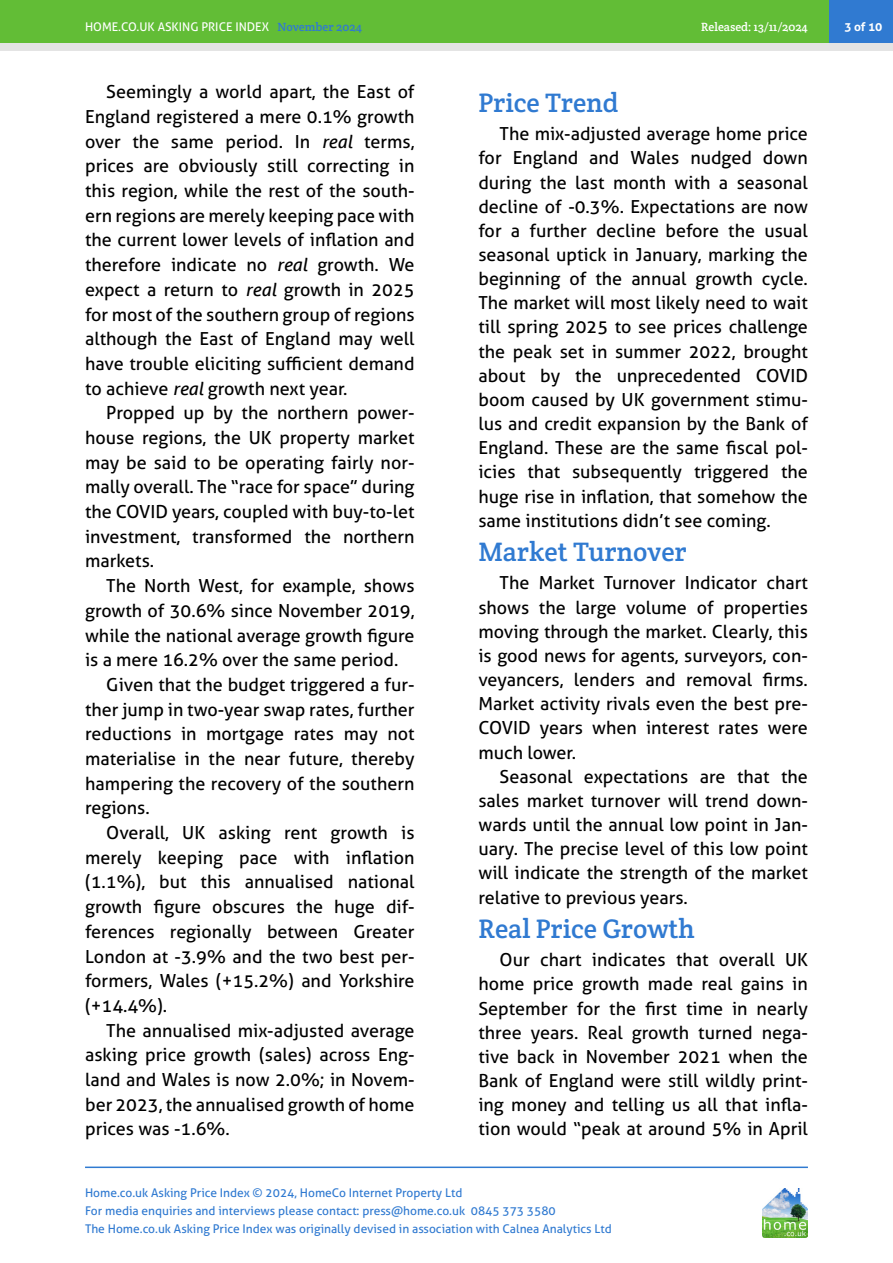
<style>
.page{position:relative;width:893px;height:1263px;background:#fff}
.page>*{position:absolute;margin:0;border:0;box-sizing:border-box;transform-origin:0 0}
.HAPI_Sub_subhead{font:27px "Crete Round";color:#307ad1}
.HAPI_body{font:18px/24.8px "Aller";color:#000;text-align:justify}
.t1{font:12px/18px "Aller";color:#307ad1}
.t2{font:12px "Aller";color:#fff}
.t3{font:12px "Crete Round";color:#fff}
.t4{font:700 12px "Aller";color:#fff}
.s1{font-family:"Crete Round";color:#307ad1}
.s2{font-style:italic}
</style>
<div class="page">
<hr style="left:85px;top:1166px;width:723px;height:2px;background:#307ad1">
<div style="left:0;top:0;width:893px;height:51px;background:#e4e4e4"></div>
<div style="left:0;top:0;width:893px;height:43px;background:#62bd36"></div>
<img style="left:762px;top:1188px;width:46px;height:49px">
<div style="left:829px;top:0;width:64px;height:43px;background:#307ad1"></div>
<p class="t2" style="left:85px;top:19px;width:279px">HOME.CO.UK ASKING PRICE INDEX <span class="s1">November 2024</span></p>
<p class="t3" style="left:701px;top:19px;width:108px">Released: 13/11/2024</p>
<p class="t4" style="left:844px;top:19px;width:39px">3 of 10</p>
<p class="HAPI_body" style="left:85px;top:80px;width:331px;text-indent:21px">Seemingly a world apart, the East of England registered a mere 0.1% growth over the same period. In <span class="s2">real</span> terms, prices are obviously still correcting in this region, while the rest of the south&shy;ern regions are merely keeping pace with the current lower levels of inflation and therefore indicate no <span class="s2">real</span> growth. We expect a return to <span class="s2">real</span> growth in 2025 for most of the southern group of regions although the East of England may well have trouble eliciting sufficient demand to achieve <span class="s2">real</span> growth next year.</p>
<p class="HAPI_body" style="left:85px;top:400px;width:331px;text-indent:21px">Propped up by the northern power&shy;house regions, the UK property market may be said to be operating fairly nor&shy;mally overall. The “race for space” during the COVID years, coupled with buy-to-let investment, transformed the northern markets.</p>
<p class="HAPI_body" style="left:85px;top:573px;width:331px;text-indent:21px">The North West, for example, shows growth of 30.6% since November 2019, while the national average growth figure is a mere 16.2% over the same period.</p>
<p class="HAPI_body" style="left:85px;top:672px;width:331px;text-indent:21px">Given that the budget triggered a fur&shy;ther jump in two-year swap rates, further reductions in mortgage rates may not materialise in the near future, thereby hampering the recovery of the southern regions.</p>
<p class="HAPI_body" style="left:85px;top:820px;width:331px;text-indent:21px">Overall, UK asking rent growth is merely keeping pace with inflation (1.1%), but this annualised national growth figure obscures the huge dif&shy;ferences regionally between Greater London at -3.9% and the two best per&shy;formers, Wales (+15.2%) and Yorkshire (+14.4%).</p>
<p class="HAPI_body" style="left:85px;top:1018px;width:331px;text-indent:21px">The annualised mix-adjusted average asking price growth (sales) across Eng&shy;land and Wales is now 2.0%; in Novem&shy;ber 2023, the annualised growth of home prices was -1.6%.</p>
<p class="HAPI_Sub_subhead" style="left:478px;top:85px;width:142px">Price Trend</p>
<p class="HAPI_body" style="left:478px;top:122px;width:331px;line-height:24.2px;text-indent:21px">The mix-adjusted average home price for England and Wales nudged down during the last month with a seasonal decline of -0.3%. Expectations are now for a further decline before the usual seasonal uptick in January, marking the beginning of the annual growth cycle.<br>The market will most likely need to wait till spring 2025 to see prices challenge the peak set in summer 2022, brought about by the unprecedented COVID boom caused by UK government stimu&shy;lus and credit expansion by the Bank of England. These are the same fiscal pol&shy;icies that subsequently triggered the huge rise in inflation, that somehow the same institutions didn’t see coming.</p>
<p class="HAPI_Sub_subhead" style="left:478px;top:534px;width:210px">Market Turnover</p>
<p class="HAPI_body" style="left:478px;top:571px;width:331px;line-height:24.2px;text-indent:21px">The Market Turnover Indicator chart shows the large volume of properties moving through the market. Clearly, this is good news for agents, surveyors, con&shy;veyancers, lenders and removal firms.<br>Market activity rivals even the best pre-COVID years when interest rates were much lower.</p>
<p class="HAPI_body" style="left:478px;top:764px;width:331px;line-height:24.2px;text-indent:21px">Seasonal expectations are that the sales market turnover will trend down&shy;wards until the annual low point in Jan&shy;uary. The precise level of this low point will indicate the strength of the market relative to previous years.</p>
<p class="HAPI_Sub_subhead" style="left:478px;top:911px;width:218px">Real Price Growth</p>
<p class="HAPI_body" style="left:478px;top:948px;width:331px;line-height:24.2px;text-indent:21px">Our chart indicates that overall UK home price growth made real gains in September for the first time in nearly three years. Real growth turned nega&shy;tive back in November 2021 when the Bank of England were still wildly print&shy;ing money and telling us all that infla&shy;tion would “peak at around 5% in April</p>
<p class="t1" style="left:85px;top:1184px;width:528px">Home.co.uk Asking Price Index © 2024, HomeCo Internet Property Ltd<br>For media enquiries and interviews please contact: press@home.co.uk 0845 373 3580<br>The Home.co.uk Asking Price Index was originally devised in association with Calnea Analytics Ltd</p>
</div>
